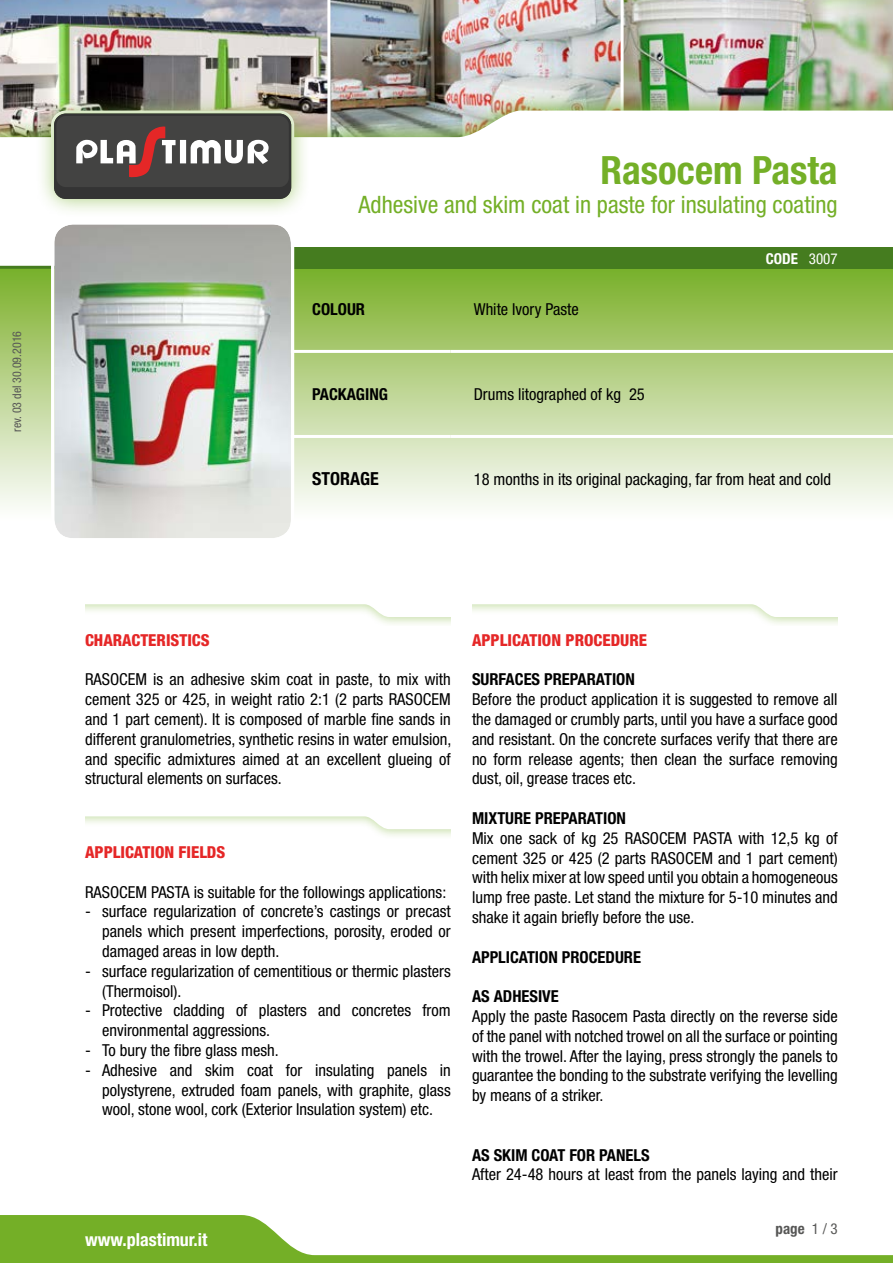
<style>
.page{position:relative;width:893px;height:1263px;background:#fff}
.page>*{position:absolute;margin:0;border:0;box-sizing:border-box;transform-origin:0 0}
.t1{font:700 condensed 39px "Helvetica Neue LT Pro";color:#74af27}
.t2{font:condensed 24px "Helvetica Neue LT Pro";color:#74af27}
.t3{font:700 condensed 18px "Helvetica Neue LT Pro";color:#fff}
.t4{font:700 condensed 18px "Helvetica Neue LT Pro";color:#000}
.t5{font:condensed 16.5px/19.8px "Helvetica Neue LT Pro";color:#000;text-align:justify}
.t6{font:700 condensed 16.5px "Helvetica Neue LT Pro";color:#000}
.t7{font:800 condensed 16.5px "Helvetica Neue LT Pro";color:#e52727}
.t8{font:700 condensed 15px "Helvetica Neue LT Pro";color:#fff}
.t9{font:700 condensed 15px "Helvetica Neue LT Pro";color:#575756}
.t10{font:condensed 12px "Helvetica Neue LT Pro";color:#575756}
.s1{font-weight:400}
</style>
<div class="page">
<img style="left:624px;top:0;width:269px;height:92px">
<img style="left:0;top:0;width:327px;height:92px">
<img style="left:327px;top:0;width:297px;height:92px">
<svg style="left:0;top:111px;width:517px;height:155px"></svg>
<div style="left:35px;top:95px;width:275px;height:123px;background:#74af27;opacity:.6"></div>
<div style="left:54px;top:114px;width:237px;height:85px;background:#343434;border-radius:12px"></div>
<div style="left:56px;top:116px;width:233px;height:71px;background:#434342;border-radius:9px"></div>
<svg style="left:76px;top:126px;width:193px;height:52px"></svg>
<svg style="left:0;top:1215px;width:893px;height:48px"></svg>
<div style="left:0;top:266px;width:893px;height:255px;background:linear-gradient(to bottom,#7aae29,#fff)"></div>
<hr style="left:289px;top:350px;width:162px;height:3px;background:#fff">
<hr style="left:451px;top:350px;width:442px;height:3px;background:#fff">
<hr style="left:289px;top:435px;width:162px;height:3px;background:#fff">
<hr style="left:451px;top:435px;width:442px;height:3px;background:#fff">
<div style="left:65px;top:247px;width:828px;height:22px;background:#457c1f"></div>
<hr style="left:0;top:266px;width:893px;height:3px;background:#457c1f">
<div style="left:85px;top:595px;width:366px;height:31px;background:#74af27;opacity:.4"></div>
<svg style="left:85px;top:595px;width:366px;height:23px"></svg>
<div style="left:85px;top:807px;width:366px;height:31px;background:#74af27;opacity:.4"></div>
<svg style="left:85px;top:807px;width:366px;height:23px"></svg>
<div style="left:472px;top:595px;width:366px;height:31px;background:#74af27;opacity:.4"></div>
<svg style="left:472px;top:595px;width:366px;height:23px"></svg>
<img style="left:54px;top:224px;width:237px;height:313px">
<div style="left:51px;top:221px;width:243px;height:320px;border:3px solid #fff;border-radius:20px"></div>
<p class="t10" style="left:10px;top:432px;width:102px;rotate:-90deg">rev. 03 del 30.09.2016</p>
<h1 class="t1" style="left:600px;top:147px;width:239px">Rasocem Pasta</h1>
<h2 class="t2" style="left:359px;top:191px;width:481px">Adhesive and skim coat in paste for insulating coating</h2>
<p class="t6" style="left:312px;top:299px;width:54px">COLOUR</p>
<p class="t5" style="left:474px;top:299px;width:106px">White Ivory Paste</p>
<p class="t6" style="left:312px;top:384px;width:77px">PACKAGING</p>
<p class="t5" style="left:474px;top:384px;width:173px">Drums litographed of kg 25</p>
<p class="t8" style="left:766px;top:249px;width:73px">CODE <span class="s1">3007</span></p>
<p class="t4" style="left:312px;top:468px;width:68px">STORAGE</p>
<p class="t5" style="left:474px;top:469px;width:359px">18 months in its original packaging, far from heat and cold</p>
<p class="t7" style="left:85px;top:630px;width:126px">CHARACTERISTICS</p>
<p class="t5" style="left:85px;top:669px;width:368px">RASOCEM is an adhesive skim coat in paste, to mix with cement 325 or 425, in weight ratio 2:1 (2 parts RASOCEM and 1 part cement). It is composed of marble fine sands in different granulometries, synthetic resins in water emulsion, and specific admixtures aimed at an excellent glueing of structural elements on surfaces.</p>
<p class="t7" style="left:85px;top:842px;width:142px">APPLICATION FIELDS</p>
<p class="t5" style="left:85px;top:882px;width:363px">RASOCEM PASTA is suitable for the followings applications:</p>
<p class="t5" style="left:102px;top:901px;width:350px;text-indent:-17px">- surface regularization of concrete’s castings or precast panels which present imperfections, porosity, eroded or damaged areas in low depth.</p>
<p class="t5" style="left:102px;top:961px;width:350px;text-indent:-17px">- surface regularization of cementitious or thermic plasters (Thermoisol).</p>
<p class="t5" style="left:102px;top:1000px;width:350px;text-indent:-17px">- Protective cladding of plasters and concretes from environmental aggressions.</p>
<p class="t5" style="left:85px;top:1040px;width:195px">- To bury the fibre glass mesh.</p>
<p class="t5" style="left:102px;top:1060px;width:350px;text-indent:-17px">- Adhesive and skim coat for insulating panels in polystyrene, extruded foam panels, with graphite, glass wool, stone wool, cork (Exterior Insulation system) etc.</p>
<p class="t3" style="left:85px;top:1229px;width:124px">www.plastimur.it</p>
<p class="t7" style="left:472px;top:630px;width:177px">APPLICATION PROCEDURE</p>
<p class="t6" style="left:472px;top:669px;width:164px">SURFACES PREPARATION</p>
<p class="t5" style="left:472px;top:689px;width:367px">Before the product application it is suggested to remove all the damaged or crumbly parts, until you have a surface good and resistant. On the concrete surfaces verify that there are no form release agents; then clean the surface removing dust, oil, grease traces etc.</p>
<p class="t6" style="left:472px;top:808px;width:155px">MIXTURE PREPARATION</p>
<p class="t5" style="left:472px;top:828px;width:367px">Mix one sack of kg 25 RASOCEM PASTA with 12,5 kg of cement 325 or 425 (2 parts RASOCEM and 1 part cement) with helix mixer at low speed until you obtain a homogeneous lump free paste. Let stand the mixture for 5-10 minutes and shake it again briefly before the use.</p>
<p class="t6" style="left:472px;top:947px;width:170px">APPLICATION PROCEDURE</p>
<p class="t6" style="left:472px;top:986px;width:88px">AS ADHESIVE</p>
<p class="t5" style="left:472px;top:1006px;width:367px">Apply the paste Rasocem Pasta directly on the reverse side of the panel with notched trowel on all the surface or pointing with the trowel. After the laying, press strongly the panels to guarantee the bonding to the substrate verifying the levelling by means of a striker.</p>
<p class="t6" style="left:472px;top:1145px;width:179px">AS SKIM COAT FOR PANELS</p>
<p class="t5" style="left:472px;top:1164px;width:367px">After 24-48 hours at least from the panels laying and their</p>
<p class="t9" style="left:776px;top:1220px;width:64px">page <span class="s1">1 / 3</span></p>
</div>
